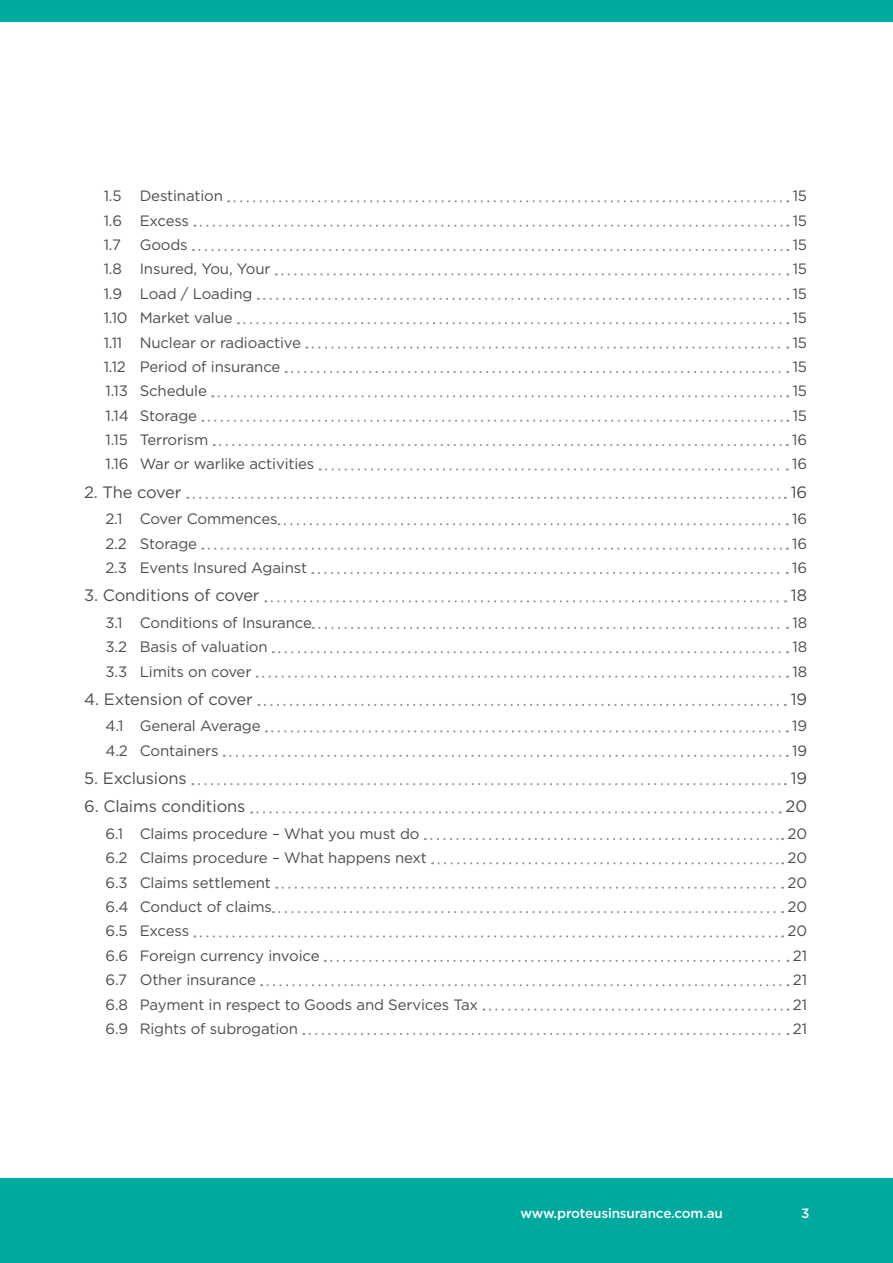
<style>
.page{position:relative;width:893px;height:1263px;background:#fff}
.page>*{position:absolute;margin:0;border:0;box-sizing:border-box;transform-origin:0 0}
.t1{font:16.5px "Gotham";letter-spacing:-.01em;color:#4d4d4f}
.t2{font:15px "Gotham";letter-spacing:-.01em;color:#4d4d4f}
.t3{font:500 13.5px "Gotham";letter-spacing:-.01em;color:#fff}
</style>
<div class="page">
<div style="left:0;top:0;width:893px;height:21px;background:#00a99d"></div>
<div style="left:0;top:1178px;width:893px;height:85px;background:#00a99d"></div>
<svg style="left:235px;top:200px;width:553px;height:2px"></svg>
<svg style="left:201px;top:225px;width:587px;height:2px"></svg>
<svg style="left:193px;top:249px;width:595px;height:2px"></svg>
<svg style="left:276px;top:273px;width:512px;height:2px"></svg>
<svg style="left:258px;top:298px;width:530px;height:2px"></svg>
<svg style="left:238px;top:322px;width:550px;height:2px"></svg>
<svg style="left:313px;top:346px;width:475px;height:3px"></svg>
<svg style="left:286px;top:371px;width:502px;height:2px"></svg>
<svg style="left:219px;top:395px;width:569px;height:2px"></svg>
<svg style="left:209px;top:420px;width:579px;height:2px"></svg>
<svg style="left:214px;top:444px;width:574px;height:2px"></svg>
<svg style="left:320px;top:468px;width:468px;height:2px"></svg>
<svg style="left:194px;top:497px;width:592px;height:2px"></svg>
<svg style="left:285px;top:523px;width:503px;height:2px"></svg>
<svg style="left:209px;top:548px;width:579px;height:2px"></svg>
<svg style="left:319px;top:572px;width:469px;height:2px"></svg>
<svg style="left:272px;top:600px;width:514px;height:2px"></svg>
<svg style="left:313px;top:627px;width:475px;height:2px"></svg>
<svg style="left:273px;top:651px;width:515px;height:2px"></svg>
<svg style="left:257px;top:675px;width:531px;height:3px"></svg>
<svg style="left:259px;top:704px;width:527px;height:2px"></svg>
<svg style="left:266px;top:730px;width:522px;height:2px"></svg>
<svg style="left:224px;top:755px;width:564px;height:2px"></svg>
<svg style="left:199px;top:783px;width:587px;height:2px"></svg>
<svg style="left:251px;top:811px;width:530px;height:2px"></svg>
<svg style="left:425px;top:838px;width:358px;height:2px"></svg>
<svg style="left:432px;top:862px;width:351px;height:2px"></svg>
<svg style="left:283px;top:887px;width:500px;height:2px"></svg>
<svg style="left:273px;top:911px;width:510px;height:2px"></svg>
<svg style="left:201px;top:935px;width:582px;height:2px"></svg>
<svg style="left:325px;top:960px;width:463px;height:2px"></svg>
<svg style="left:261px;top:984px;width:527px;height:2px"></svg>
<svg style="left:490px;top:1008px;width:298px;height:3px"></svg>
<svg style="left:310px;top:1033px;width:478px;height:2px"></svg>
<p class="t2" style="left:104px;top:186px;width:121px">1.5 Destination</p>
<p class="t2" style="left:793px;top:186px;width:16px">15</p>
<p class="t2" style="left:104px;top:211px;width:87px">1.6 Excess</p>
<p class="t2" style="left:793px;top:211px;width:16px">15</p>
<p class="t2" style="left:104px;top:235px;width:85px">1.7 Goods</p>
<p class="t2" style="left:793px;top:235px;width:16px">15</p>
<p class="t2" style="left:104px;top:259px;width:168px">1.8 Insured, You, Your</p>
<p class="t2" style="left:793px;top:259px;width:16px">15</p>
<p class="t2" style="left:104px;top:284px;width:150px">1.9 Load / Loading</p>
<p class="t2" style="left:793px;top:284px;width:16px">15</p>
<p class="t2" style="left:104px;top:308px;width:130px">1.10 Market value</p>
<p class="t2" style="left:793px;top:308px;width:16px">15</p>
<p class="t2" style="left:104px;top:333px;width:199px">1.11 Nuclear or radioactive</p>
<p class="t2" style="left:793px;top:333px;width:16px">15</p>
<p class="t2" style="left:104px;top:357px;width:178px">1.12 Period of insurance</p>
<p class="t2" style="left:793px;top:357px;width:16px">15</p>
<p class="t2" style="left:105px;top:381px;width:103px">1.13 Schedule</p>
<p class="t2" style="left:793px;top:381px;width:16px">15</p>
<p class="t2" style="left:105px;top:406px;width:93px">1.14 Storage</p>
<p class="t2" style="left:793px;top:406px;width:16px">15</p>
<p class="t2" style="left:105px;top:430px;width:105px">1.15 Terrorism</p>
<p class="t2" style="left:792px;top:430px;width:16px">16</p>
<p class="t2" style="left:105px;top:454px;width:210px">1.16 War or warlike activities</p>
<p class="t2" style="left:792px;top:454px;width:16px">16</p>
<p class="t1" style="left:84px;top:481px;width:99px">2. The cover</p>
<p class="t1" style="left:791px;top:481px;width:18px">16</p>
<p class="t2" style="left:105px;top:509px;width:174px">2.1 Cover Commences</p>
<p class="t2" style="left:792px;top:509px;width:16px">16</p>
<p class="t2" style="left:105px;top:534px;width:93px">2.2 Storage</p>
<p class="t2" style="left:792px;top:534px;width:16px">16</p>
<p class="t2" style="left:105px;top:558px;width:203px">2.3 Events Insured Against</p>
<p class="t2" style="left:792px;top:558px;width:16px">16</p>
<p class="t1" style="left:84px;top:585px;width:177px">3. Conditions of cover</p>
<p class="t1" style="left:791px;top:585px;width:18px">18</p>
<p class="t2" style="left:105px;top:613px;width:208px">3.1 Conditions of Insurance</p>
<p class="t2" style="left:792px;top:613px;width:16px">18</p>
<p class="t2" style="left:105px;top:637px;width:164px">3.2 Basis of valuation</p>
<p class="t2" style="left:792px;top:637px;width:16px">18</p>
<p class="t2" style="left:105px;top:662px;width:147px">3.3 Limits on cover</p>
<p class="t2" style="left:792px;top:662px;width:16px">18</p>
<p class="t1" style="left:84px;top:688px;width:170px">4. Extension of cover</p>
<p class="t1" style="left:791px;top:688px;width:18px">19</p>
<p class="t2" style="left:105px;top:716px;width:157px">4.1 General Average</p>
<p class="t2" style="left:792px;top:716px;width:16px">19</p>
<p class="t2" style="left:105px;top:741px;width:115px">4.2 Containers</p>
<p class="t2" style="left:792px;top:741px;width:16px">19</p>
<p class="t1" style="left:84px;top:768px;width:104px">5. Exclusions</p>
<p class="t1" style="left:791px;top:768px;width:18px">19</p>
<p class="t1" style="left:84px;top:796px;width:163px">6. Claims conditions</p>
<p class="t1" style="left:786px;top:796px;width:23px">20</p>
<p class="t2" style="left:105px;top:824px;width:316px">6.1 Claims procedure – What you must do</p>
<p class="t2" style="left:788px;top:824px;width:21px">20</p>
<p class="t2" style="left:105px;top:848px;width:323px">6.2 Claims procedure – What happens next</p>
<p class="t2" style="left:788px;top:848px;width:21px">20</p>
<p class="t2" style="left:105px;top:873px;width:167px">6.3 Claims settlement</p>
<p class="t2" style="left:788px;top:873px;width:21px">20</p>
<p class="t2" style="left:105px;top:897px;width:168px">6.4 Conduct of claims</p>
<p class="t2" style="left:788px;top:897px;width:21px">20</p>
<p class="t2" style="left:105px;top:921px;width:85px">6.5 Excess</p>
<p class="t2" style="left:788px;top:921px;width:21px">20</p>
<p class="t2" style="left:105px;top:946px;width:216px">6.6 Foreign currency invoice</p>
<p class="t2" style="left:793px;top:946px;width:16px">21</p>
<p class="t2" style="left:105px;top:970px;width:152px">6.7 Other insurance</p>
<p class="t2" style="left:793px;top:970px;width:16px">21</p>
<p class="t2" style="left:105px;top:995px;width:374px">6.8 Payment in respect to Goods and Services Tax</p>
<p class="t2" style="left:793px;top:995px;width:16px">21</p>
<p class="t2" style="left:105px;top:1019px;width:194px">6.9 Rights of subrogation</p>
<p class="t2" style="left:793px;top:1019px;width:16px">21</p>
<p class="t3" style="left:520px;top:1205px;width:204px">www.proteusinsurance.com.au</p>
<p class="t3" style="left:801px;top:1205px;width:10px">3</p>
</div>
